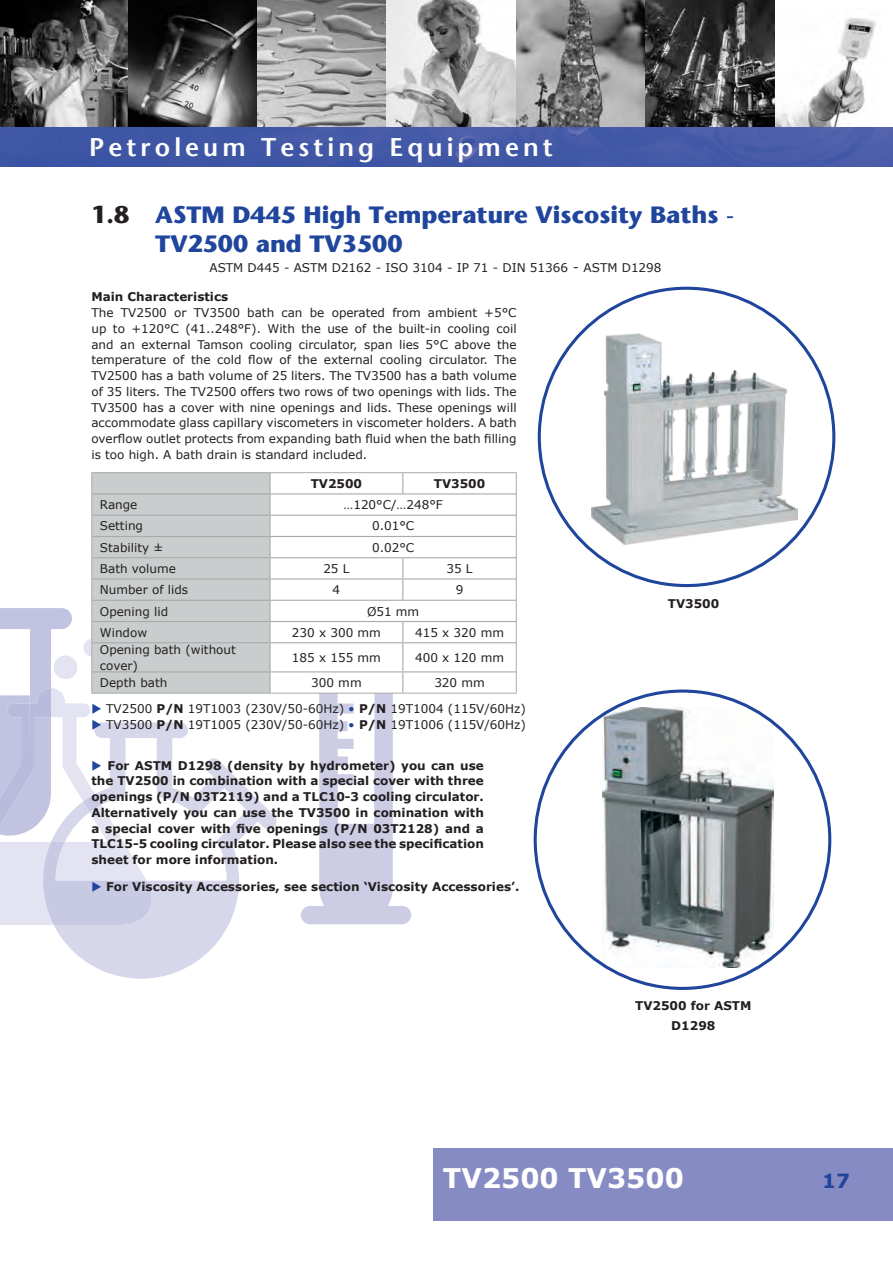
<style>
.page{position:relative;width:893px;height:1263px;background:#fff}
.page>*{position:absolute;margin:0;border:0;box-sizing:border-box;transform-origin:0 0}
.t1{font:700 27px "Verdana";color:#fff}
.t2{font:600 25.5px "Stone Sans";letter-spacing:.16em;color:#fff}
.t3{font:700 24px/28.8px "Stone Sans";color:#20459c}
.t4{font:700 19.5px "Verdana";color:#20459c}
.t5{font:12px/15.8px "Verdana";color:#231f20;text-align:justify}
.t6{font:700 12px/15.8px "Verdana";color:#231f20;text-align:justify}
.s1{color:#231f20}
.s2{font-size:13.5px}
.s3{color:#20459c}
.s4{font-weight:700}
</style>
<div class="page">
<img style="left:775px;top:17px;width:106px;height:111px">
<img style="left:0;top:0;width:775px;height:128px">
<img style="left:0;top:128px;width:893px;height:39px">
<svg style="left:54px;top:812px;width:223px;height:167px;fill:#d7d7eb"></svg>
<div style="left:434px;top:1148px;width:459px;height:72px;background:#878bc4"></div>
<svg style="left:271px;top:473px;width:245px;height:220px"></svg>
<hr style="left:91px;top:472px;width:179px;height:1px;background:#a9aaaa">
<hr style="left:270px;top:472px;width:133px;height:1px;background:#a9aaaa">
<hr style="left:403px;top:472px;width:114px;height:1px;background:#a9aaaa">
<svg style="left:0;top:473px;width:270px;height:452px"></svg>
<svg style="left:516px;top:473px;width:1px;height:220px"></svg>
<hr style="left:91px;top:693px;width:179px;height:1px;background:#a9aaaa">
<hr style="left:270px;top:693px;width:133px;height:1px;background:#a9aaaa">
<hr style="left:403px;top:693px;width:114px;height:1px;background:#a9aaaa">
<hr style="left:269px;top:473px;width:2px;height:20px;background:#a9aaaa">
<svg style="left:402px;top:473px;width:1px;height:20px"></svg>
<hr style="left:92px;top:493px;width:178px;height:1px;background:#a9aaaa">
<hr style="left:270px;top:493px;width:133px;height:1px;background:#a9aaaa">
<hr style="left:269px;top:494px;width:2px;height:21px;background:#a9aaaa">
<hr style="left:403px;top:493px;width:113px;height:1px;background:#a9aaaa">
<hr style="left:92px;top:515px;width:178px;height:1px;background:#a9aaaa">
<hr style="left:270px;top:515px;width:133px;height:1px;background:#a9aaaa">
<hr style="left:269px;top:516px;width:2px;height:20px;background:#a9aaaa">
<hr style="left:403px;top:515px;width:113px;height:1px;background:#a9aaaa">
<hr style="left:92px;top:536px;width:178px;height:1px;background:#a9aaaa">
<hr style="left:270px;top:536px;width:133px;height:1px;background:#a9aaaa">
<hr style="left:269px;top:537px;width:2px;height:20px;background:#a9aaaa">
<hr style="left:403px;top:536px;width:113px;height:1px;background:#a9aaaa">
<hr style="left:92px;top:557px;width:178px;height:1px;background:#a9aaaa">
<hr style="left:270px;top:557px;width:133px;height:1px;background:#a9aaaa">
<hr style="left:269px;top:558px;width:2px;height:20px;background:#a9aaaa">
<hr style="left:403px;top:557px;width:113px;height:1px;background:#a9aaaa">
<hr style="left:92px;top:578px;width:178px;height:1px;background:#a9aaaa">
<hr style="left:270px;top:578px;width:133px;height:1px;background:#a9aaaa">
<hr style="left:269px;top:579px;width:2px;height:21px;background:#a9aaaa">
<hr style="left:403px;top:578px;width:113px;height:1px;background:#a9aaaa">
<svg style="left:402px;top:558px;width:1px;height:42px"></svg>
<hr style="left:92px;top:600px;width:178px;height:1px;background:#a9aaaa">
<hr style="left:270px;top:600px;width:133px;height:1px;background:#a9aaaa">
<hr style="left:269px;top:601px;width:2px;height:20px;background:#a9aaaa">
<hr style="left:403px;top:600px;width:113px;height:1px;background:#a9aaaa">
<hr style="left:92px;top:621px;width:178px;height:1px;background:#a9aaaa">
<hr style="left:270px;top:621px;width:133px;height:1px;background:#a9aaaa">
<hr style="left:269px;top:622px;width:2px;height:20px;background:#a9aaaa">
<hr style="left:403px;top:621px;width:113px;height:1px;background:#a9aaaa">
<hr style="left:92px;top:642px;width:178px;height:1px;background:#a9aaaa">
<hr style="left:270px;top:642px;width:133px;height:1px;background:#a9aaaa">
<hr style="left:269px;top:643px;width:2px;height:28px;background:#a9aaaa">
<hr style="left:403px;top:642px;width:113px;height:1px;background:#a9aaaa">
<hr style="left:92px;top:671px;width:178px;height:1px;background:#a9aaaa">
<hr style="left:270px;top:671px;width:133px;height:1px;background:#a9aaaa">
<hr style="left:269px;top:672px;width:2px;height:21px;background:#a9aaaa">
<hr style="left:403px;top:671px;width:113px;height:1px;background:#a9aaaa">
<svg style="left:301px;top:622px;width:110px;height:302px"></svg>
<img style="left:602px;top:707px;width:172px;height:260px">
<img style="left:591px;top:334px;width:206px;height:210px">
<h2 class="t2" style="left:89px;top:131px;width:465px">Petroleum Testing Equipment</h2>
<h3 class="t3" style="left:155px;top:200px;width:581px;text-indent:-64px"><span class="s1">1.8</span> ASTM D445 High Temperature Viscosity Baths -<br>TV2500 and TV3500</h3>
<p class="t5" style="left:210px;top:260px;width:453px">ASTM D445 - ASTM D2162 - ISO 3104 - IP 71 - DIN 51366 <span class="s2">-</span> ASTM D1298</p>
<p class="t6" style="left:91px;top:289px;width:138px">Main Characteristics</p>
<p class="t5" style="left:91px;top:305px;width:427px">The TV2500 or TV3500 bath can be operated from ambient +5°C up to +120°C (41..248°F). With the use of the built-in cooling coil and an external Tamson cooling circulator, span lies 5°C above the temperature of the cold flow of the external cooling circulator. The TV2500 has a bath volume of 25 liters. The TV3500 has a bath volume of 35 liters. The TV2500 offers two rows of two openings with lids. The TV3500 has a cover with nine openings and lids. These openings will accommodate glass capillary viscometers in viscometer holders. A bath overflow outlet protects from expanding bath fluid when the bath filling is too high. A bath drain is standard included.</p>
<p class="t6" style="left:311px;top:475px;width:53px">TV2500</p>
<p class="t6" style="left:434px;top:475px;width:53px">TV3500</p>
<p class="t5" style="left:100px;top:497px;width:39px">Range</p>
<p class="t5" style="left:344px;top:497px;width:101px">…120°C/…248°F</p>
<p class="t5" style="left:100px;top:518px;width:45px">Setting</p>
<p class="t5" style="left:372px;top:518px;width:44px">0.01°C</p>
<p class="t5" style="left:100px;top:539px;width:65px">Stability ±</p>
<p class="t5" style="left:372px;top:539px;width:44px">0.02°C</p>
<p class="t5" style="left:100px;top:561px;width:77px">Bath volume</p>
<p class="t5" style="left:323px;top:561px;width:28px">25 L</p>
<p class="t5" style="left:446px;top:561px;width:28px">35 L</p>
<p class="t5" style="left:100px;top:582px;width:90px">Number of lids</p>
<p class="t5" style="left:333px;top:582px;width:9px">4</p>
<p class="t5" style="left:456px;top:582px;width:9px">9</p>
<p class="t5" style="left:100px;top:603px;width:70px">Opening lid</p>
<p class="t5" style="left:367px;top:603px;width:54px">Ø51 mm</p>
<p class="t5" style="left:100px;top:624px;width:49px">Window</p>
<p class="t5" style="left:292px;top:624px;width:90px">230 x 300 mm</p>
<p class="t5" style="left:415px;top:624px;width:90px">415 x 320 mm</p>
<p class="t5" style="left:100px;top:642px;width:137px">Opening bath (without cover)</p>
<p class="t5" style="left:292px;top:650px;width:90px">185 x 155 mm</p>
<p class="t5" style="left:415px;top:650px;width:90px">400 x 120 mm</p>
<p class="t5" style="left:100px;top:675px;width:69px">Depth bath</p>
<p class="t5" style="left:311px;top:675px;width:52px">300 mm</p>
<p class="t5" style="left:434px;top:675px;width:52px">320 mm</p>
<p class="t5" style="left:91px;top:701px;width:436px"><span class="s3">◆</span> TV2500 <span class="s4">P/N</span> 19T1003 (230V/50-60Hz) <span class="s3">•</span> <span class="s4">P/N</span> 19T1004 (115V/60Hz)</p>
<p class="t6" style="left:668px;top:596px;width:53px">TV3500</p>
<p class="t5" style="left:91px;top:717px;width:436px"><span class="s3">◆</span> TV3500 <span class="s4">P/N</span> 19T1005 (230V/50-60Hz) <span class="s3">•</span> <span class="s4">P/N</span> 19T1006 (115V/60Hz)</p>
<p class="t6" style="left:91px;top:757px;width:394px"><span class="s3">◆</span> For ASTM D1298 (density by hydrometer) you can use the TV2500 in combination with a special cover with three openings (P/N 03T2119) and a TLC10-3 cooling circulator.<br>Alternatively you can use the TV3500 in comination with a special cover with five openings (P/N 03T2128) and a TLC15-5 cooling circulator. Please also see the specification sheet for more information.</p>
<p class="t6" style="left:91px;top:879px;width:430px"><span class="s3">◆</span> For Viscosity Accessories, see section ‘Viscosity Accessories’.</p>
<p class="t6" style="left:635px;top:996px;width:118px;line-height:19.5px;text-align:center">TV2500 for ASTM<br>D1298</p>
<h1 class="t1" style="left:443px;top:1159px;width:242px">TV2500 TV3500</h1>
<h3 class="t4" style="left:822px;top:1167px;width:29px">17</h3>
</div>
